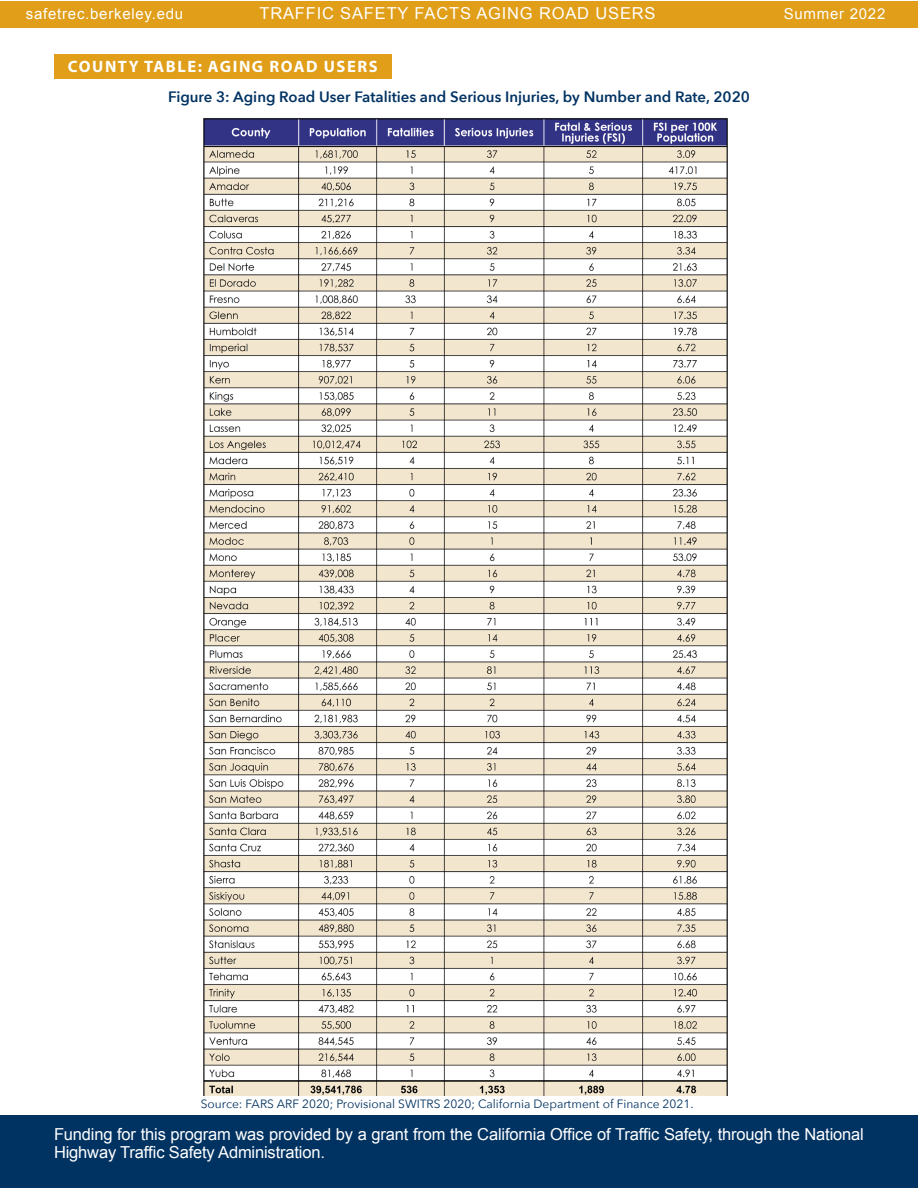
<style>
.page{position:relative;width:918px;height:1188px;background:#fff}
.page>*{position:absolute;margin:0;border:0;box-sizing:border-box;transform-origin:0 0}
.t1{font:16.5px/18px "Arial";letter-spacing:-.01em;color:#fff}
.t2{font:16.5px "Arial";letter-spacing:.05em;color:#fff}
.HSP_WHITE_TITLES{font:700 16.5px "Myriad Pro";letter-spacing:.095em;color:#fff}
.chart_title{font:600 15px "Avenir Next";color:#003262}
.t3{font:15px "Arial";letter-spacing:.05em;color:#fff}
.source{font:12px "Avenir Next";color:#003262}
</style>
<div class="page">
<div style="left:0;top:1115px;width:918px;height:73px;background:#003262"></div>
<div style="left:0;top:2px;width:918px;height:26px;background:#e09e19"></div>
<div style="left:54px;top:54px;width:338px;height:25px;background:#e09e19"></div>
<img style="left:203px;top:118px;width:525px;height:978px">
<p class="t3" style="left:26px;top:4px;width:159px">safetrec.berkeley.edu</p>
<p class="t2" style="left:259px;top:2px;width:398px">TRAFFIC SAFETY FACTS AGING ROAD USERS</p>
<p class="t3" style="left:784px;top:4px;width:103px">Summer 2022</p>
<p class="HSP_WHITE_TITLES" style="left:68px;top:56px;width:311px">COUNTY TABLE: AGING ROAD USERS</p>
<p class="chart_title" style="left:168px;top:84px;width:583px">Figure 3: Aging Road User Fatalities and Serious Injuries, by Number and Rate, 2020</p>
<p class="source" style="left:201px;top:1094px;width:494px">Source: FARS ARF 2020; Provisional SWITRS 2020; California Department of Finance 2021.</p>
<p class="t1" style="left:54px;top:1125px;width:811px">Funding for this program was provided by a grant from the California Office of Traffic Safety, through the National<br>Highway Traffic Safety Administration.</p>
</div>
